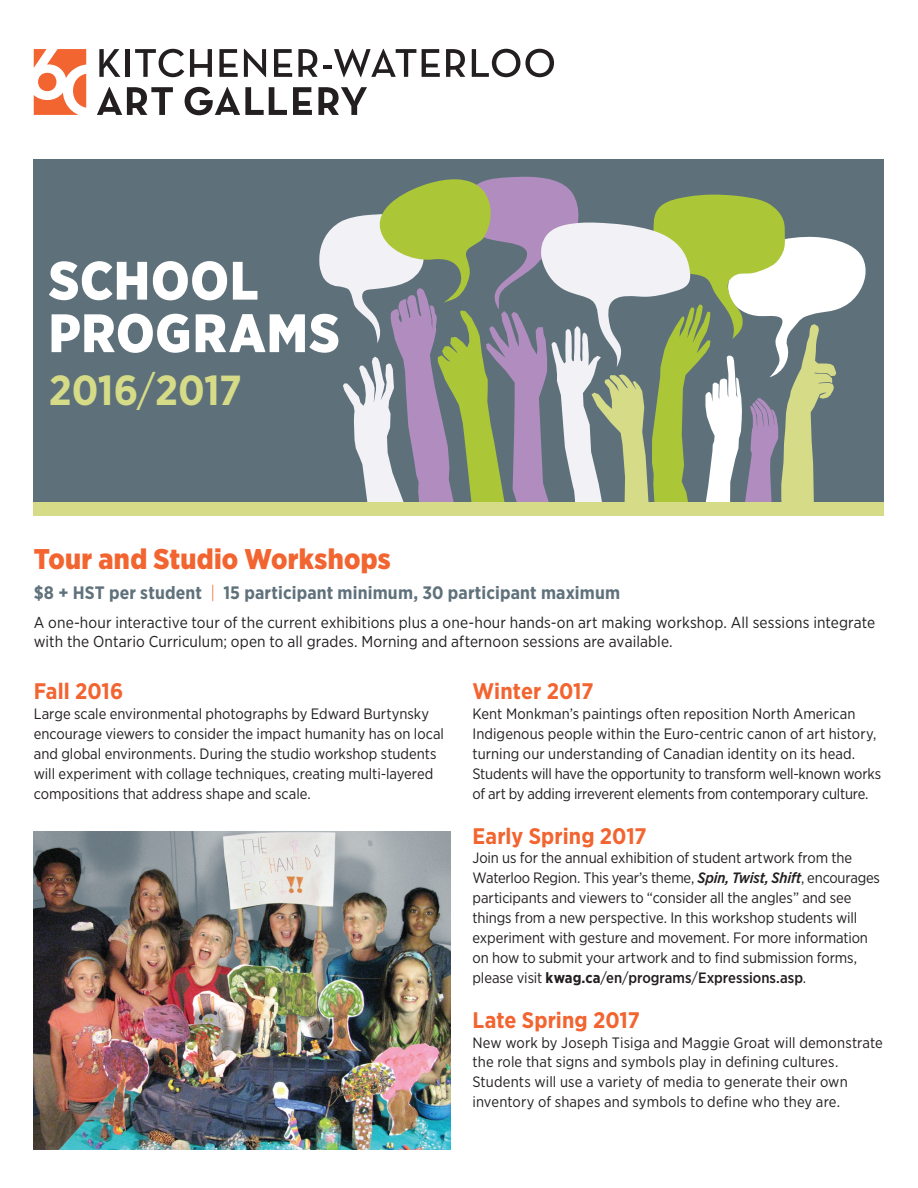
<style>
.page{position:relative;width:918px;height:1188px;background:#fff}
.page>*{position:absolute;margin:0;border:0;box-sizing:border-box;transform-origin:0 0}
.t1{font:900 54px "Gotham Narrow";letter-spacing:.015em;color:#fff}
.t2{font:700 42px "Gotham Narrow";letter-spacing:-.005em;color:#d6db87}
.t3{font:900 28.5px "Gotham Narrow";letter-spacing:.01em;color:#f26430}
.t4{font:700 22.5px "Gotham Narrow";letter-spacing:.005em;color:#f26430}
.t5{font:700 18px "Gotham Narrow";letter-spacing:.01em;color:#5f717b}
.t6{font:15.75px/19.5px "Gotham Narrow";letter-spacing:.01em;color:#231f20}
.t7{font:15px/19.8px "Gotham Narrow";color:#231f20}
.s1{font-weight:400}
.s2{font-weight:300;color:#f26430}
.s3{font-weight:500;font-style:italic}
.s4{font-weight:700}
.s5{font-weight:500}
</style>
<div class="page">
<div style="left:34px;top:160px;width:850px;height:345px;background:#5e717b"></div>
<svg style="left:319px;top:176px;width:547px;height:326px"></svg>
<svg style="left:99px;top:49px;width:21px;height:28px"></svg>
<hr style="left:126px;top:49px;width:4px;height:28px;background:#231f20">
<svg style="left:135px;top:49px;width:49px;height:28px"></svg>
<svg style="left:190px;top:49px;width:22px;height:28px"></svg>
<svg style="left:219px;top:49px;width:19px;height:28px"></svg>
<svg style="left:244px;top:49px;width:22px;height:28px"></svg>
<svg style="left:274px;top:49px;width:18px;height:28px"></svg>
<svg style="left:298px;top:49px;width:118px;height:28px"></svg>
<svg style="left:422px;top:49px;width:18px;height:28px"></svg>
<svg style="left:446px;top:49px;width:19px;height:28px"></svg>
<svg style="left:472px;top:49px;width:82px;height:28px"></svg>
<svg style="left:97px;top:87px;width:76px;height:28px"></svg>
<svg style="left:185px;top:87px;width:102px;height:28px"></svg>
<svg style="left:293px;top:87px;width:19px;height:28px"></svg>
<svg style="left:318px;top:87px;width:49px;height:28px"></svg>
<svg style="left:34px;top:49px;width:52px;height:66px"></svg>
<img style="left:34px;top:832px;width:416px;height:318px">
<div style="left:34px;top:502px;width:850px;height:14px;background:#d6db87"></div>
<p class="t1" style="left:49px;top:245px;width:211px">SCHOOL</p>
<p class="t1" style="left:49px;top:297px;width:293px">PROGRAMS</p>
<p class="t2" style="left:49px;top:363px;width:195px">2016<span class="s1">/</span>2017</p>
<p class="t3" style="left:34px;top:540px;width:358px">Tour and Studio Workshops</p>
<p class="t5" style="left:34px;top:581px;width:588px">$8 + HST per student <span class="s2">|</span> 15 participant minimum, 30 participant maximum</p>
<p class="t6" style="left:34px;top:612px;width:843px">A one-hour interactive tour of the current exhibitions plus a one-hour hands-on art making workshop. All sessions integrate with the Ontario Curriculum; open to all grades. Morning and afternoon sessions are available.</p>
<p class="t4" style="left:34px;top:677px;width:91px">Fall 2016</p>
<p class="t7" style="left:34px;top:704px;width:412px">Large scale environmental photographs by Edward Burtynsky encourage viewers to consider the impact humanity has on local and global environments. During the studio workshop students will experiment with collage techniques, creating multi-layered compositions that address shape and scale.</p>
<p class="t4" style="left:472px;top:677px;width:123px">Winter 2017</p>
<p class="t7" style="left:472px;top:704px;width:410px">Kent Monkman’s paintings often reposition North American Indigenous people within the Euro-centric canon of art history, turning our understanding of Canadian identity on its head.<br>Students will have the opportunity to transform well-known works of art by adding irreverent elements from contemporary culture.</p>
<p class="t4" style="left:472px;top:821px;width:176px">Early Spring 2017</p>
<p class="t7" style="left:472px;top:848px;width:409px">Join us for the annual exhibition of student artwork from the Waterloo Region. This year’s theme, <span class="s3">Spin, Twist, Shift</span>, encourages participants and viewers to “consider all the angles” and see things from a new perspective. In this workshop students will experiment with gesture and movement. For more information on how to submit your artwork and to find submission forms, please visit <span class="s4">kwag.ca</span>/<span class="s5">en</span>/<span class="s5">programs</span>/<span class="s5">Expressions.asp</span>.</p>
<p class="t4" style="left:472px;top:1005px;width:169px">Late Spring 2017</p>
<p class="t7" style="left:472px;top:1032px;width:412px">New work by Joseph Tisiga and Maggie Groat will demonstrate the role that signs and symbols play in defining cultures.<br>Students will use a variety of media to generate their own inventory of shapes and symbols to define who they are.</p>
</div>
